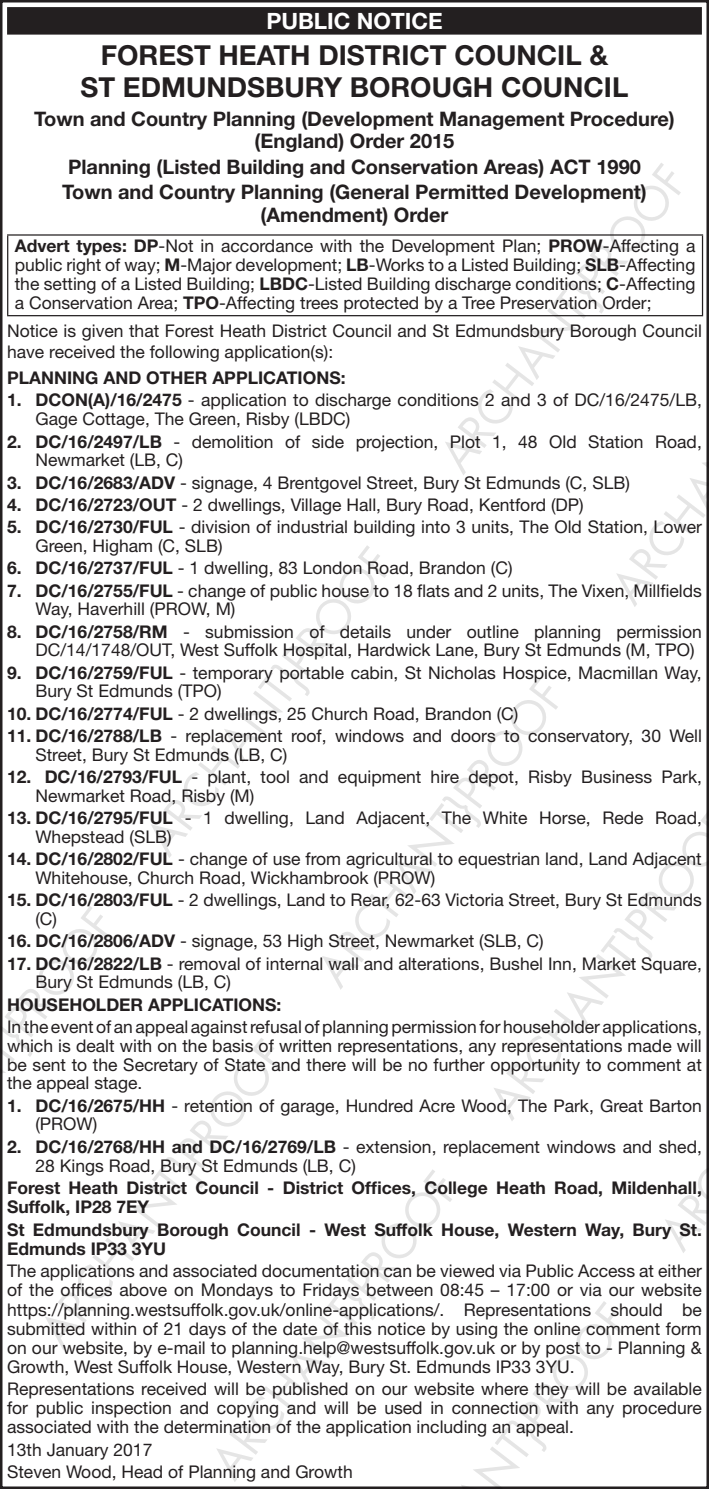
<style>
.page{position:relative;width:709px;height:1489px;background:#fff}
.page>*{position:absolute;margin:0;border:0;box-sizing:border-box;transform-origin:0 0}
.t1{font:700 27.5px/32px "Ymqqnc Helvetica Neue";color:#231f20;text-align:center}
.t2{font:700 22.5px "Ymqqnc Helvetica Neue";color:#fff}
.t3{font:700 20px/22px "Ymqqnc Helvetica Neue";color:#231f20;text-align:center}
.t4{font:17.5px/18.8px "Wsppqc Helvetica Neue";color:#231f20}
.t5{font:700 17.5px/19px "Ymqqnc Helvetica Neue";color:#231f20}
.s1{font-family:"Ymqqnc Helvetica Neue";font-weight:700}
</style>
<div class="page">
<img style="left:0;top:0;width:709px;height:1488px">
<p class="t2" style="left:266px;top:13px;width:178px">PUBLIC NOTICE</p>
<h1 class="t1" style="left:81px;top:41px;width:549px">FOREST HEATH DISTRICT COUNCIL &amp;<br>ST EDMUNDSBURY BOROUGH COUNCIL</h1>
<p class="t3" style="left:34px;top:110px;width:642px">Town and Country Planning (Development Management Procedure) (England) Order 2015</p>
<p class="t3" style="left:62px;top:155px;width:586px;line-height:25.8px;text-align:left">Planning (Listed Building and Conservation Areas) ACT 1990<br>Town and Country Planning (General Permitted Development)</p>
<p class="t3" style="left:260px;top:205px;width:189px">(Amendment) Order</p>
<p class="t4" style="left:15px;top:238px;width:682px;text-align:justify"><span class="s1">Advert types: DP</span>-Not in accordance with the Development Plan; <span class="s1">PROW</span>-Affecting a public right of way; <span class="s1">M</span>-Major development; <span class="s1">LB</span>-Works to a Listed Building; <span class="s1">SLB</span>-Affecting the setting of a Listed Building; <span class="s1">LBDC</span>-Listed Building discharge conditions; <span class="s1">C</span>-Affecting a Conservation Area; <span class="s1">TPO</span>-Affecting trees protected by a Tree Preservation Order;</p>
<p class="t4" style="left:7px;top:322px;width:696px;line-height:20.8px">Notice is given that Forest Heath District Council and St Edmundsbury Borough Council have received the following application(s):</p>
<p class="t5" style="left:7px;top:370px;width:340px">PLANNING AND OTHER APPLICATIONS:</p>
<p class="t4" style="left:35px;top:392px;width:668px;text-indent:-28px"><span class="s1">1. DCON(A)/16/2475</span> - application to discharge conditions 2 and 3 of DC/16/2475/LB,<br>Gage Cottage, The Green, Risby (LBDC)</p>
<p class="t4" style="left:35px;top:433px;width:668px;text-indent:-28px"><span class="s1">2. DC/16/2497/LB</span> - demolition of side projection, Plot 1, 48 Old Station Road,<br>Newmarket (LB, C)</p>
<p class="t4" style="left:7px;top:474px;width:624px"><span class="s1">3. DC/16/2683/ADV</span> - signage, 4 Brentgovel Street, Bury St Edmunds (C, SLB)</p>
<p class="t4" style="left:7px;top:496px;width:578px"><span class="s1">4. DC/16/2723/OUT</span> - 2 dwellings, Village Hall, Bury Road, Kentford (DP)</p>
<p class="t4" style="left:35px;top:519px;width:668px;text-indent:-28px"><span class="s1">5. DC/16/2730/FUL</span> - division of industrial building into 3 units, The Old Station, Lower<br>Green, Higham (C, SLB)</p>
<p class="t4" style="left:7px;top:560px;width:507px"><span class="s1">6. DC/16/2737/FUL</span> - 1 dwelling, 83 London Road, Brandon (C)</p>
<p class="t4" style="left:35px;top:582px;width:668px;text-indent:-28px"><span class="s1">7. DC/16/2755/FUL</span> - change of public house to 18 flats and 2 units, The Vixen, Millfields<br>Way, Haverhill (PROW, M)</p>
<p class="t4" style="left:35px;top:623px;width:668px;text-indent:-28px"><span class="s1">8. DC/16/2758/RM</span> - submission of details under outline planning permission<br>DC/14/1748/OUT, West Suffolk Hospital, Hardwick Lane, Bury St Edmunds (M, TPO)</p>
<p class="t4" style="left:35px;top:664px;width:668px;text-indent:-28px"><span class="s1">9. DC/16/2759/FUL</span> - temporary portable cabin, St Nicholas Hospice, Macmillan Way,<br>Bury St Edmunds (TPO)</p>
<p class="t4" style="left:7px;top:705px;width:513px"><span class="s1">10. DC/16/2774/FUL</span> - 2 dwellings, 25 Church Road, Brandon (C)</p>
<p class="t4" style="left:35px;top:728px;width:668px;text-indent:-28px"><span class="s1">11. DC/16/2788/LB</span> - replacement roof, windows and doors to conservatory, 30 Well<br>Street, Bury St Edmunds (LB, C)</p>
<p class="t4" style="left:35px;top:769px;width:668px;text-indent:-28px"><span class="s1">12. DC/16/2793/FUL</span> - plant, tool and equipment hire depot, Risby Business Park,<br>Newmarket Road, Risby (M)</p>
<p class="t4" style="left:35px;top:810px;width:668px;text-indent:-28px"><span class="s1">13. DC/16/2795/FUL</span> - 1 dwelling, Land Adjacent, The White Horse, Rede Road,<br>Whepstead (SLB)</p>
<p class="t4" style="left:35px;top:851px;width:668px;text-indent:-28px"><span class="s1">14. DC/16/2802/FUL</span> - change of use from agricultural to equestrian land, Land Adjacent<br>Whitehouse, Church Road, Wickhambrook (PROW)</p>
<p class="t4" style="left:35px;top:892px;width:668px;text-indent:-28px"><span class="s1">15. DC/16/2803/FUL</span> - 2 dwellings, Land to Rear, 62-63 Victoria Street, Bury St Edmunds (C)</p>
<p class="t4" style="left:7px;top:933px;width:538px"><span class="s1">16. DC/16/2806/ADV</span> - signage, 53 High Street, Newmarket (SLB, C)</p>
<p class="t4" style="left:35px;top:955px;width:668px;text-indent:-28px"><span class="s1">17. DC/16/2822/LB</span> - removal of internal wall and alterations, Bushel Inn, Market Square,<br>Bury St Edmunds (LB, C)</p>
<p class="t5" style="left:7px;top:996px;width:276px">HOUSEHOLDER APPLICATIONS:</p>
<p class="t4" style="left:7px;top:1018px;width:696px;text-align:justify">In the event of an appeal against refusal of planning permission for householder applications, which is dealt with on the basis of written representations, any representations made will be sent to the Secretary of State and there will be no further opportunity to comment at the appeal stage.</p>
<p class="t4" style="left:35px;top:1097px;width:668px;text-indent:-28px"><span class="s1">1. DC/16/2675/HH</span> - retention of garage, Hundred Acre Wood, The Park, Great Barton (PROW)</p>
<p class="t4" style="left:35px;top:1138px;width:668px;text-indent:-28px"><span class="s1">2. DC/16/2768/HH and DC/16/2769/LB</span> - extension, replacement windows and shed,<br>28 Kings Road, Bury St Edmunds (LB, C)</p>
<p class="t5" style="left:7px;top:1179px;width:696px">Forest Heath District Council - District Offices, College Heath Road, Mildenhall,<br>Suffolk, IP28 7EY</p>
<p class="t5" style="left:7px;top:1221px;width:696px">St Edmundsbury Borough Council - West Suffolk House, Western Way, Bury St.<br>Edmunds IP33 3YU</p>
<p class="t4" style="left:7px;top:1262px;width:696px;text-align:justify">The applications and associated documentation can be viewed via Public Access at either of the offices above on Mondays to Fridays between 08:45 – 17:00 or via our website https://planning.westsuffolk.gov.uk/online-applications/. Representations should be submitted within of 21 days of the date of this notice by using the online comment form on our website, by e-mail to planning.help@westsuffolk.gov.uk or by post to - Planning &amp; Growth, West Suffolk House, Western Way, Bury St. Edmunds IP33 3YU.</p>
<p class="t4" style="left:7px;top:1380px;width:696px;text-align:justify">Representations received will be published on our website where they will be available for public inspection and copying and will be used in connection with any procedure associated with the determination of the application including an appeal.</p>
<p class="t4" style="left:7px;top:1439px;width:347px;line-height:22.5px">13th January 2017<br>Steven Wood, Head of Planning and Growth</p>
</div>
